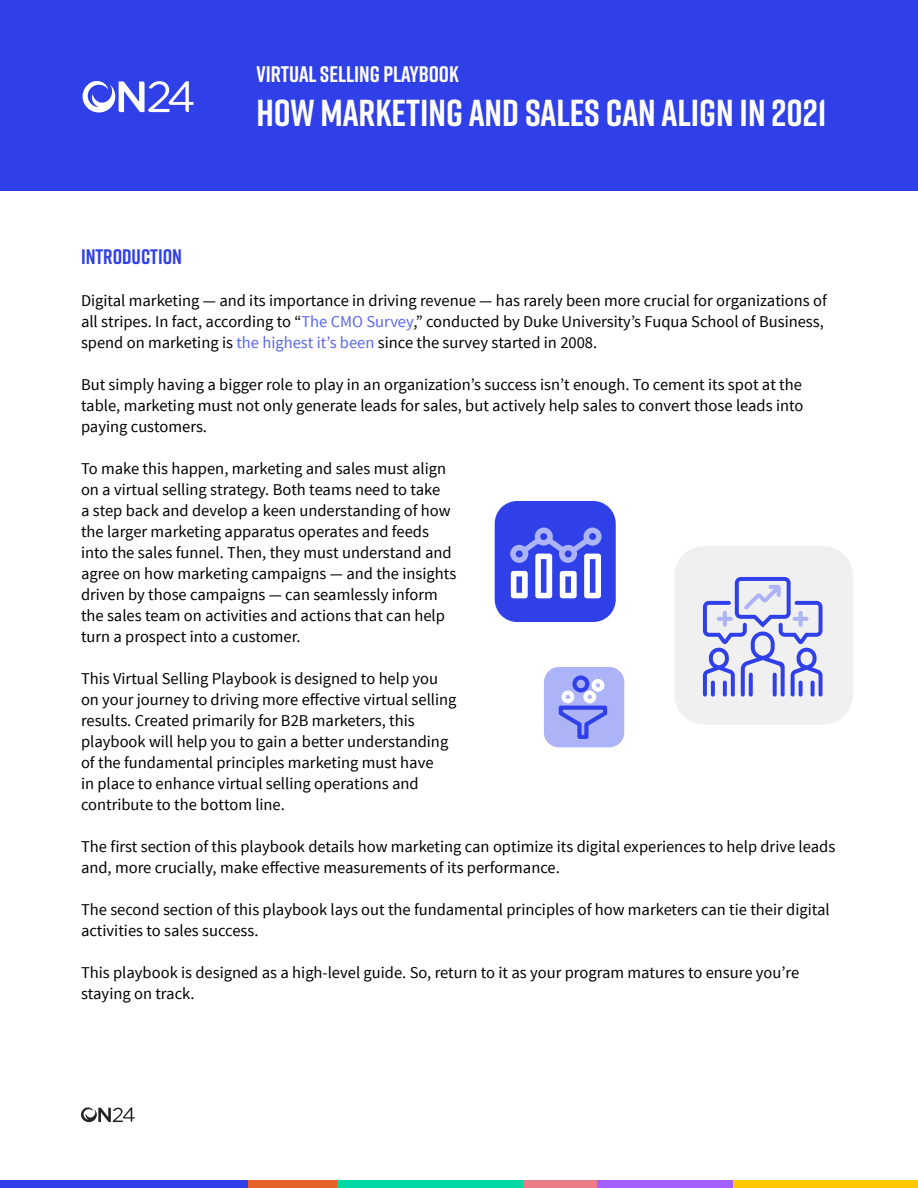
<style>
.page{position:relative;width:918px;height:1188px;background:#fff}
.page>*{position:absolute;margin:0;border:0;box-sizing:border-box;transform-origin:0 0}
.t1{font:700 37.5px "Rift";color:#fff}
.t2{font:700 22.5px "Rift";color:#fff}
.t3{font:700 21px "Rift";color:#3040e8}
.t4{font:16.5px/21px "Source Sans Pro";color:#000}
.s1{color:#5966ed}
</style>
<div class="page">
<div style="left:0;top:0;width:918px;height:190px;background:#3040e8"></div>
<svg style="left:83px;top:81px;width:111px;height:31px"></svg>
<div style="left:544px;top:667px;width:80px;height:80px;background:#acb3f6;border-radius:15px"></div>
<div style="left:674px;top:546px;width:179px;height:179px;background:#f0f0f0;border-radius:30px"></div>
<div style="left:495px;top:501px;width:121px;height:121px;background:#3040e8;border-radius:22px"></div>
<svg style="left:703px;top:577px;width:120px;height:120px"></svg>
<svg style="left:510px;top:528px;width:92px;height:70px"></svg>
<svg style="left:559px;top:675px;width:48px;height:64px"></svg>
<div style="left:0;top:1180px;width:248px;height:8px;background:#3040e8"></div>
<div style="left:248px;top:1180px;width:90px;height:8px;background:#e66125"></div>
<div style="left:338px;top:1180px;width:185px;height:8px;background:#00d9a3"></div>
<div style="left:523px;top:1180px;width:74px;height:8px;background:#ec7b87"></div>
<div style="left:597px;top:1180px;width:137px;height:8px;background:#a45fff"></div>
<div style="left:734px;top:1180px;width:184px;height:8px;background:#ffc801"></div>
<svg style="left:81px;top:1107px;width:54px;height:15px"></svg>
<h2 class="t2" style="left:256px;top:58px;width:204px">VIRTUAL SELLING PLAYBOOK</h2>
<h1 class="t1" style="left:256px;top:86px;width:572px">HOW MARKETING AND SALES CAN ALIGN IN 2021</h1>
<p class="t3" style="left:81px;top:241px;width:103px">INTRODUCTION</p>
<p class="t4" style="left:81px;top:290px;width:747px">Digital marketing — and its importance in driving revenue — has rarely been more crucial for organizations of all stripes. In fact, according to “<span class="s1">The CMO Survey</span>,” conducted by Duke University’s Fuqua School of Business, spend on marketing is <span class="s1">the highest it’s been</span> since the survey started in 2008.</p>
<p class="t4" style="left:81px;top:374px;width:724px;text-align:justify">But simply having a bigger role to play in an organization’s success isn’t enough. To cement its spot at the table, marketing must not only generate leads for sales, but actively help sales to convert those leads into paying customers.</p>
<p class="t4" style="left:81px;top:458px;width:377px">To make this happen, marketing and sales must align on a virtual selling strategy. Both teams need to take<br>a step back and develop a keen understanding of how the larger marketing apparatus operates and feeds into the sales funnel. Then, they must understand and agree on how marketing campaigns — and the insights driven by those campaigns — can seamlessly inform the sales team on activities and actions that can help turn a prospect into a customer.</p>
<p class="t4" style="left:81px;top:668px;width:377px">This Virtual Selling Playbook is designed to help you on your journey to driving more effective virtual selling results. Created primarily for B2B marketers, this playbook will help you to gain a better understanding of the fundamental principles marketing must have<br>in place to enhance virtual selling operations and contribute to the bottom line.</p>
<p class="t4" style="left:81px;top:836px;width:756px">The first section of this playbook details how marketing can optimize its digital experiences to help drive leads and, more crucially, make effective measurements of its performance.</p>
<p class="t4" style="left:81px;top:899px;width:750px">The second section of this playbook lays out the fundamental principles of how marketers can tie their digital activities to sales success.</p>
<p class="t4" style="left:81px;top:962px;width:720px">This playbook is designed as a high-level guide. So, return to it as your program matures to ensure you’re staying on track.</p>
</div>
